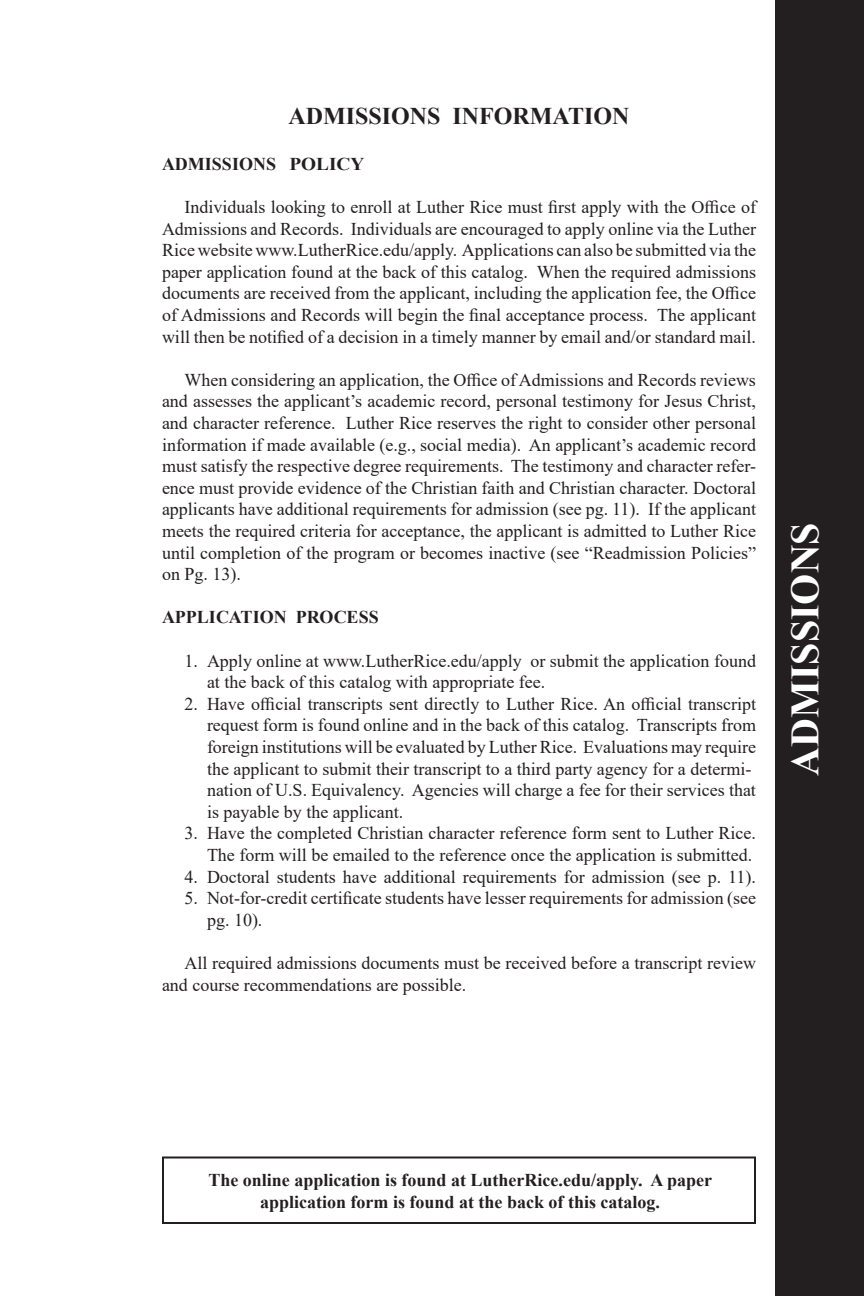
<style>
.page{position:relative;width:864px;height:1296px;background:#fff}
.page>*{position:absolute;margin:0;border:0;box-sizing:border-box;transform-origin:0 0}
.t1{font:700 40px "Times New Roman";color:#fff}
.t2{font:700 24px "Times New Roman";color:#231f20}
.t3{font:18px/21.6px "Times New Roman";color:#231f20;text-align:justify}
.t4{font:700 18px "Times New Roman";color:#231f20}
</style>
<div class="page">
<div style="left:775px;top:0;width:89px;height:1296px;background:#231f20"></div>
<div style="left:162px;top:1156px;width:594px;height:68px;border:2px solid #231f20"></div>
<p class="t2" style="left:289px;top:99px;width:342px">ADMISSIONS INFORMATION</p>
<p class="t4" style="left:162px;top:151px;width:204px">ADMISSIONS POLICY</p>
<p class="t3" style="left:162px;top:196px;width:596px;text-indent:22px">Individuals looking to enroll at Luther Rice must first apply with the Office of Admissions and Records. Individuals are encouraged to apply online via the Luther Rice website www.LutherRice.edu/apply. Applications can also be submitted via the paper application found at the back of this catalog. When the required admissions documents are received from the applicant, including the application fee, the Office of Admissions and Records will begin the final acceptance process. The applicant will then be notified of a decision in a timely manner by email and/or standard mail.</p>
<p class="t3" style="left:162px;top:368px;width:596px;text-indent:22px">When considering an application, the Office of Admissions and Records reviews and assesses the applicant’s academic record, personal testimony for Jesus Christ, and character reference. Luther Rice reserves the right to consider other personal information if made available (e.g., social media). An applicant’s academic record must satisfy the respective degree requirements. The testimony and character refer&shy;ence must provide evidence of the Christian faith and Christian character. Doctoral applicants have additional requirements for admission (see pg. 11). If the applicant meets the required criteria for acceptance, the applicant is admitted to Luther Rice until completion of the program or becomes inactive (see “Readmission Policies” on Pg. 13).</p>
<p class="t4" style="left:162px;top:604px;width:218px">APPLICATION PROCESS</p>
<p class="t3" style="left:184px;top:649px;width:573px">1. Apply online at www.LutherRice.edu/apply or submit the application found</p>
<p class="t3" style="left:207px;top:671px;width:340px">at the back of this catalog with appropriate fee.</p>
<p class="t3" style="left:184px;top:692px;width:573px">2. Have official transcripts sent directly to Luther Rice. An official transcript</p>
<p class="t3" style="left:207px;top:714px;width:551px">request form is found online and in the back of this catalog. Transcripts from</p>
<p class="t3" style="left:207px;top:736px;width:551px">foreign institutions will be evaluated by Luther Rice. Evaluations may require</p>
<p class="t3" style="left:207px;top:757px;width:546px">the applicant to submit their transcript to a third party agency for a determi-</p>
<p class="t3" style="left:207px;top:779px;width:551px">nation of U.S. Equivalency. Agencies will charge a fee for their services that</p>
<p class="t3" style="left:207px;top:800px;width:198px">is payable by the applicant.</p>
<p class="t3" style="left:184px;top:822px;width:573px">3. Have the completed Christian character reference form sent to Luther Rice.</p>
<p class="t3" style="left:207px;top:844px;width:547px">The form will be emailed to the reference once the application is submitted.</p>
<p class="t3" style="left:184px;top:865px;width:573px">4. Doctoral students have additional requirements for admission (see p. 11).</p>
<p class="t3" style="left:184px;top:887px;width:573px">5. Not-for-credit certificate students have lesser requirements for admission (see</p>
<p class="t3" style="left:207px;top:908px;width:57px">pg. 10).</p>
<p class="t3" style="left:162px;top:952px;width:596px;text-indent:22px">All required admissions documents must be received before a transcript review and course recommendations are possible.</p>
<p class="t1" style="left:776px;top:776px;width:255px;rotate:-90deg">ADMISSIONS</p>
<p class="t4" style="left:208px;top:1167px;width:505px">The online application is found at LutherRice.edu/apply. A paper</p>
<p class="t4" style="left:260px;top:1189px;width:402px">application form is found at the back of this catalog.</p>
</div>
